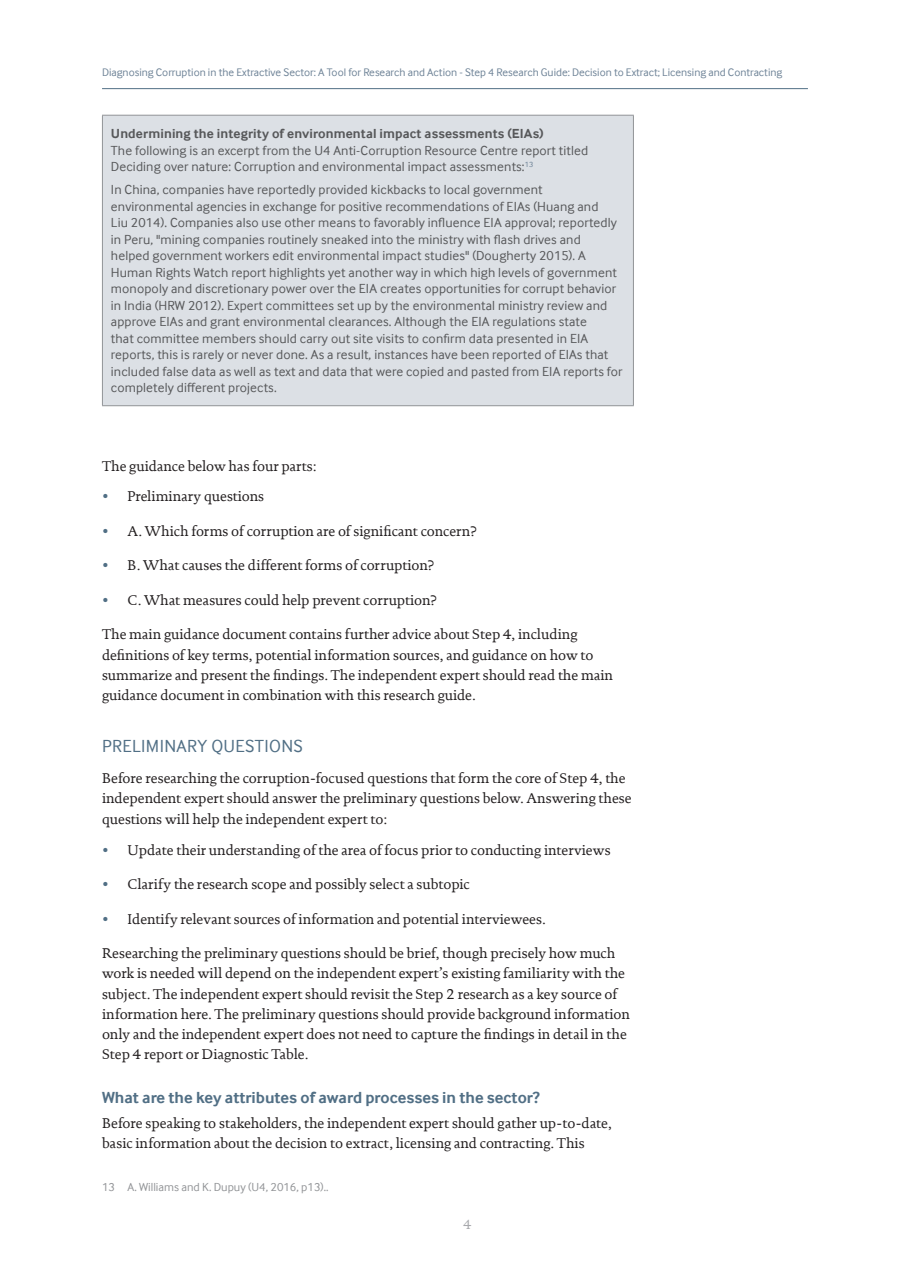
<style>
.page{position:relative;width:910px;height:1280px;background:#fff}
.page>*{position:absolute;margin:0;border:0;box-sizing:border-box;transform-origin:0 0}
.t1{font:18px "Inter Face";letter-spacing:.02em;color:#516f85}
.t2{font:700 16.5px "Inter Face";color:#516f85}
.t3{font:14.25px/20.2px "DTL Documenta T";color:#231f20}
.t4{font:13.5px/16.5px "Inter Face";letter-spacing:.01em;color:#57585a}
.t5{font:700 13.5px "Inter Face";letter-spacing:.01em;color:#57585a}
.t6{font:13.5px "DTL Documenta T";color:#a8a9ad}
.t7{font:12px "Inter Face";color:#939598}
.t8{font:11.25px "Inter Face";color:#6e8397}
.s1{color:#516f85}
</style>
<div class="page">
<hr style="left:102px;top:88px;width:706px;height:1px;background:#516f85">
<div style="left:102px;top:115px;width:531px;height:291px;background:#dce0e5"></div>
<hr style="left:102px;top:115px;width:532px;height:1px;background:#939598">
<hr style="left:102px;top:116px;width:1px;height:289px;background:#939598">
<hr style="left:633px;top:116px;width:1px;height:289px;background:#939598">
<hr style="left:102px;top:405px;width:532px;height:1px;background:#939598">
<p class="t8" style="left:102px;top:65px;width:682px">Diagnosing Corruption in the Extractive Sector: A Tool for Research and Action - Step 4 Research Guide: Decision to Extract; Licensing and Contracting</p>
<p class="t5" style="left:111px;top:126px;width:434px">Undermining the integrity of environmental impact assessments (EIAs)</p>
<p class="t4" style="left:111px;top:143px;width:479px">The following is an excerpt from the U4 Anti-Corruption Resource Centre report titled<br>Deciding over nature: Corruption and environmental impact assessments:<sup>13</sup></p>
<p class="t4" style="left:111px;top:183px;width:513px">In China, companies have reportedly provided kickbacks to local government environmental agencies in exchange for positive recommendations of EIAs (Huang and<br>Liu 2014). Companies also use other means to favorably influence EIA approval; reportedly in Peru, "mining companies routinely sneaked into the ministry with flash drives and helped government workers edit environmental impact studies" (Dougherty 2015). A Human Rights Watch report highlights yet another way in which high levels of government monopoly and discretionary power over the EIA creates opportunities for corrupt behavior in India (HRW 2012). Expert committees set up by the environmental ministry review and approve EIAs and grant environmental clearances. Although the EIA regulations state<br>that committee members should carry out site visits to confirm data presented in EIA reports, this is rarely or never done. As a result, instances have been reported of EIAs that included false data as well as text and data that were copied and pasted from EIA reports for completely different projects.</p>
<p class="t3" style="left:102px;top:455px;width:216px">The guidance below has four parts:</p>
<p class="t3" style="left:102px;top:486px;width:164px"><span class="s1">•</span> Preliminary questions</p>
<p class="t3" style="left:102px;top:521px;width:376px"><span class="s1">•</span> A. Which forms of corruption are of significant concern?</p>
<p class="t3" style="left:102px;top:555px;width:334px"><span class="s1">•</span> B. What causes the different forms of corruption?</p>
<p class="t3" style="left:102px;top:590px;width:337px"><span class="s1">•</span> C. What measures could help prevent corruption?</p>
<p class="t3" style="left:102px;top:624px;width:512px">The main guidance document contains further advice about Step 4, including definitions of key terms, potential information sources, and guidance on how to summarize and present the findings. The independent expert should read the main guidance document in combination with this research guide.</p>
<p class="t1" style="left:102px;top:736px;width:202px">PRELIMINARY QUESTIONS</p>
<p class="t3" style="left:102px;top:768px;width:531px">Before researching the corruption-focused questions that form the core of Step 4, the independent expert should answer the preliminary questions below. Answering these questions will help the independent expert to:</p>
<p class="t3" style="left:102px;top:839px;width:510px"><span class="s1">•</span> Update their understanding of the area of focus prior to conducting interviews</p>
<p class="t3" style="left:102px;top:874px;width:369px"><span class="s1">•</span> Clarify the research scope and possibly select a subtopic</p>
<p class="t3" style="left:102px;top:908px;width:445px"><span class="s1">•</span> Identify relevant sources of information and potential interviewees.</p>
<p class="t3" style="left:102px;top:943px;width:529px">Researching the preliminary questions should be brief, though precisely how much work is needed will depend on the independent expert’s existing familiarity with the subject. The independent expert should revisit the Step 2 research as a key source of information here. The preliminary questions should provide background information only and the independent expert does not need to capture the findings in detail in the Step 4 report or Diagnostic Table.</p>
<p class="t2" style="left:102px;top:1088px;width:439px">What are the key attributes of award processes in the sector?</p>
<p class="t3" style="left:102px;top:1113px;width:511px">Before speaking to stakeholders, the independent expert should gather up-to-date, basic information about the decision to extract, licensing and contracting. This</p>
<p class="t7" style="left:102px;top:1180px;width:228px">13 A. Williams and K. Dupuy (U4, 2016, p13)..</p>
<p class="t6" style="left:463px;top:1216px;width:10px">4</p>
</div>
